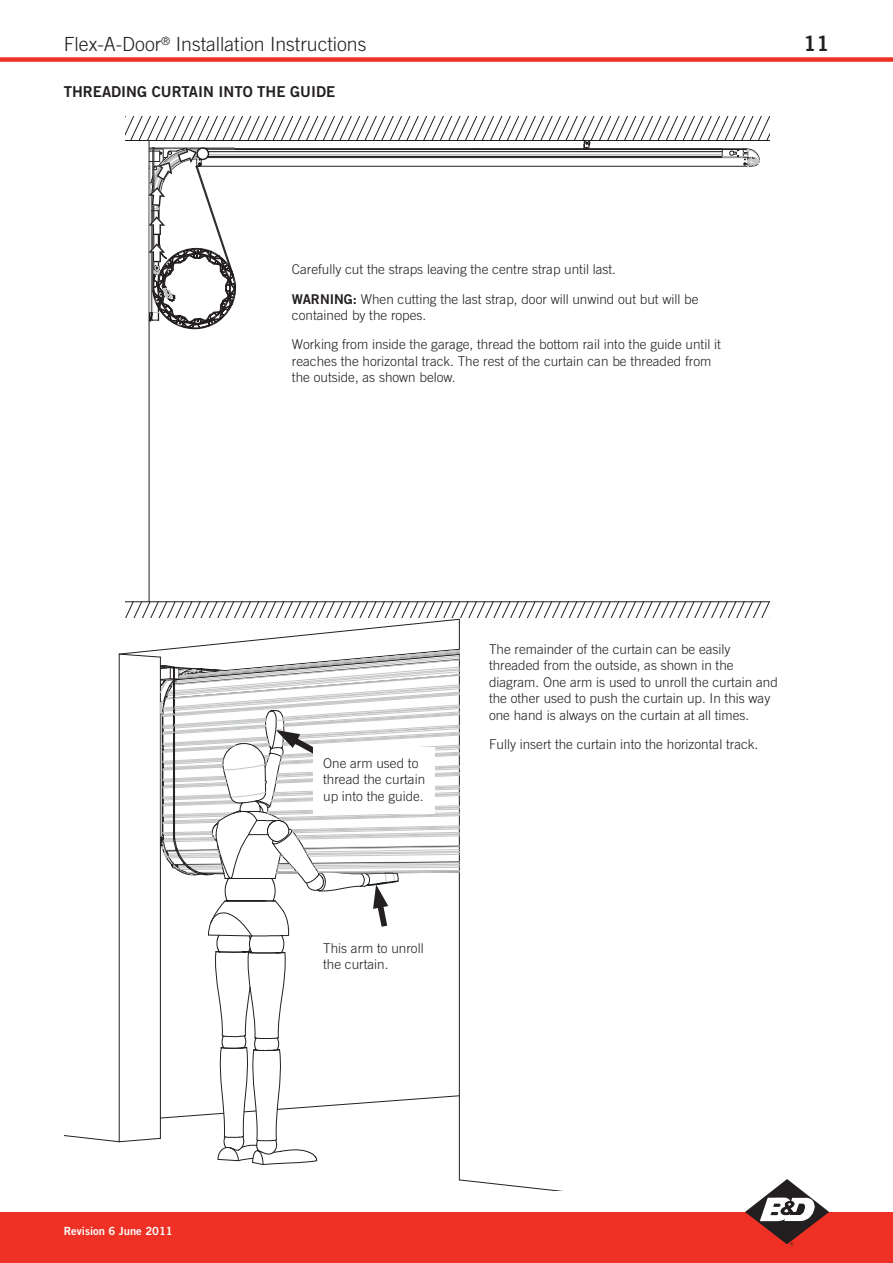
<style>
.page{position:relative;width:893px;height:1263px;background:#fff}
.page>*{position:absolute;margin:0;border:0;box-sizing:border-box;transform-origin:0 0}
.t1{font:21px "Trade Gothic Bold Two";color:#231f20}
.t2{font:300 19.5px "Trade Gothic";color:#231f20}
.t3{font:15px "Trade Gothic Bold Two";color:#231f20}
.t4{font:300 13.5px/16.5px "Trade Gothic";color:#231f20}
.t5{font:11.25px "Trade Gothic Bold Two";color:#fff}
.s1{font-family:"Trade Gothic Bold Two";font-weight:400}
</style>
<div class="page">
<div style="left:0;top:1212px;width:893px;height:51px;background:#ee3124"></div>
<svg style="left:745px;top:1179px;width:84px;height:66px"></svg>
<hr style="left:149px;top:140px;width:1px;height:462px;background:#231f20">
<svg style="left:459px;top:1179px;width:104px;height:12px"></svg>
<svg style="left:125px;top:116px;width:644px;height:226px"></svg>
<svg style="left:197px;top:148px;width:11px;height:11px"></svg>
<div style="left:196px;top:147px;width:13px;height:13px;border:1px solid #231f20;border-radius:50%"></div>
<svg style="left:65px;top:601px;width:704px;height:564px"></svg>
<div style="left:313px;top:747px;width:121px;height:66px;background:#fff"></div>
<div style="left:0;top:57px;width:893px;height:5px;background:#ee3124"></div>
<h2 class="t2" style="left:64px;top:37px;width:304px">Flex-A-Door<sup>®</sup> Installation Instructions</h2>
<h1 class="t1" style="left:803px;top:36px;width:27px">11</h1>
<p class="t3" style="left:64px;top:86px;width:273px">THREADING CURTAIN INTO THE GUIDE</p>
<p class="t4" style="left:292px;top:256px;width:408px;line-height:29.2px">Carefully cut the straps leaving the centre strap until last.<br><span class="s1">WARNING:</span> When cutting the last strap, door will unwind out but will be</p>
<p class="t4" style="left:292px;top:302px;width:430px;line-height:29.2px">contained by the ropes.<br>Working from inside the garage, thread the bottom rail into the guide until it</p>
<p class="t4" style="left:292px;top:354px;width:421px">reaches the horizontal track. The rest of the curtain can be threaded from the outside, as shown below.</p>
<p class="t5" style="left:64px;top:1227px;width:111px">Revision 6 June 2011</p>
<p class="t4" style="left:323px;top:756px;width:104px">One arm used to thread the curtain up into the guide.</p>
<p class="t4" style="left:323px;top:941px;width:102px">This arm to unroll the curtain.</p>
<p class="t4" style="left:489px;top:642px;width:290px">The remainder of the curtain can be easily threaded from the outside, as shown in the diagram. One arm is used to unroll the curtain and the other used to push the curtain up. In this way one hand is always on the curtain at all times.</p>
<p class="t4" style="left:489px;top:737px;width:271px">Fully insert the curtain into the horizontal track.</p>
</div>
